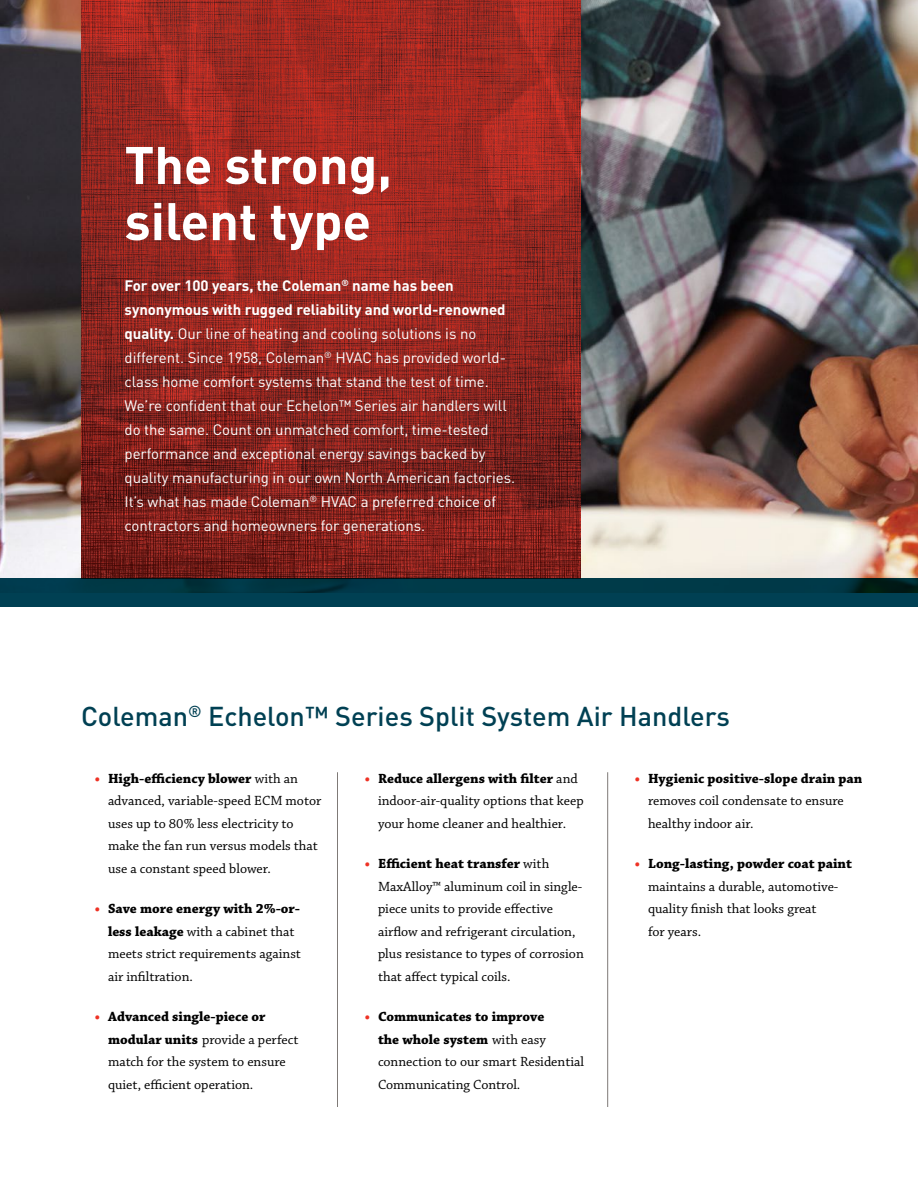
<style>
.page{position:relative;width:918px;height:1188px;background:#fff}
.page>*{position:absolute;margin:0;border:0;box-sizing:border-box;transform-origin:0 0}
.t1{font:700 52.05px/56.1px "DIN";color:#fff}
.t2{font:500 27px "DIN";color:#004053}
.t3{font:15px/24px "DIN";letter-spacing:-.005em;color:#fff}
.t4{font:14.1px/22.5px "Chaparral Pro";color:#000}
.s1{font-weight:700}
.s2{font-weight:700;color:#ee3124}
</style>
<div class="page">
<img style="left:0;top:0;width:918px;height:578px">
<img style="left:81px;top:0;width:499px;height:578px">
<div style="left:0;top:578px;width:918px;height:28px;background:#004053"></div>
<hr style="left:337px;top:772px;width:1px;height:335px;background:#7f7a77">
<hr style="left:607px;top:772px;width:1px;height:335px;background:#7f7a77">
<h1 class="t1" style="left:125px;top:135px;width:269px">The strong, silent type</h1>
<p class="t3" style="left:125px;top:273px;width:392px"><span class="s1">For over 100 years, the Coleman</span><sup>®</sup> <span class="s1">name has been synonymous with rugged reliability and world-renowned quality.</span> Our line of heating and cooling solutions is no different. Since 1958, Coleman<sup>®</sup> HVAC has provided world&shy;class home comfort systems that stand the test of time.<br>We’re confident that our Echelon™ Series air handlers will do the same. Count on unmatched comfort, time-tested performance and exceptional energy savings backed by quality manufacturing in our own North American factories.<br>It’s what has made Coleman<sup>®</sup> HVAC a preferred choice of contractors and homeowners for generations.</p>
<h2 class="t2" style="left:81px;top:699px;width:650px">Coleman<sup>®</sup> Echelon™ Series Split System Air Handlers</h2>
<p class="t4" style="left:108px;top:767px;width:215px;text-indent:-14px"><span class="s2">•</span> <span class="s1">High-efficiency blower</span> with an advanced, variable-speed ECM motor uses up to 80% less electricity to make the fan run versus models that use a constant speed blower.</p>
<p class="t4" style="left:108px;top:898px;width:194px;text-indent:-14px"><span class="s2">•</span> <span class="s1">Save more energy with 2%-or&shy;less leakage</span> with a cabinet that meets strict requirements against air infiltration.</p>
<p class="t4" style="left:108px;top:1006px;width:192px;text-indent:-14px"><span class="s2">•</span> <span class="s1">Advanced single-piece or modular units</span> provide a perfect match for the system to ensure quiet, efficient operation.</p>
<p class="t4" style="left:378px;top:767px;width:207px;text-indent:-14px"><span class="s2">•</span> <span class="s1">Reduce allergens with filter</span> and indoor-air-quality options that keep your home cleaner and healthier.</p>
<p class="t4" style="left:378px;top:853px;width:207px;text-indent:-14px"><span class="s2">•</span> <span class="s1">Efficient heat transfer</span> with MaxAlloy™ aluminum coil in single&shy;piece units to provide effective airflow and refrigerant circulation, plus resistance to types of corrosion that affect typical coils.</p>
<p class="t4" style="left:378px;top:1006px;width:208px;text-indent:-14px"><span class="s2">•</span> <span class="s1">Communicates to improve<br>the whole system</span> with easy connection to our smart Residential<br>Communicating Control.</p>
<p class="t4" style="left:648px;top:767px;width:216px;text-indent:-14px"><span class="s2">•</span> <span class="s1">Hygienic positive-slope drain pan </span>removes coil condensate to ensure healthy indoor air.</p>
<p class="t4" style="left:648px;top:853px;width:206px;text-indent:-14px"><span class="s2">•</span> <span class="s1">Long-lasting, powder coat paint </span>maintains a durable, automotive&shy;quality finish that looks great<br>for years.</p>
</div>
